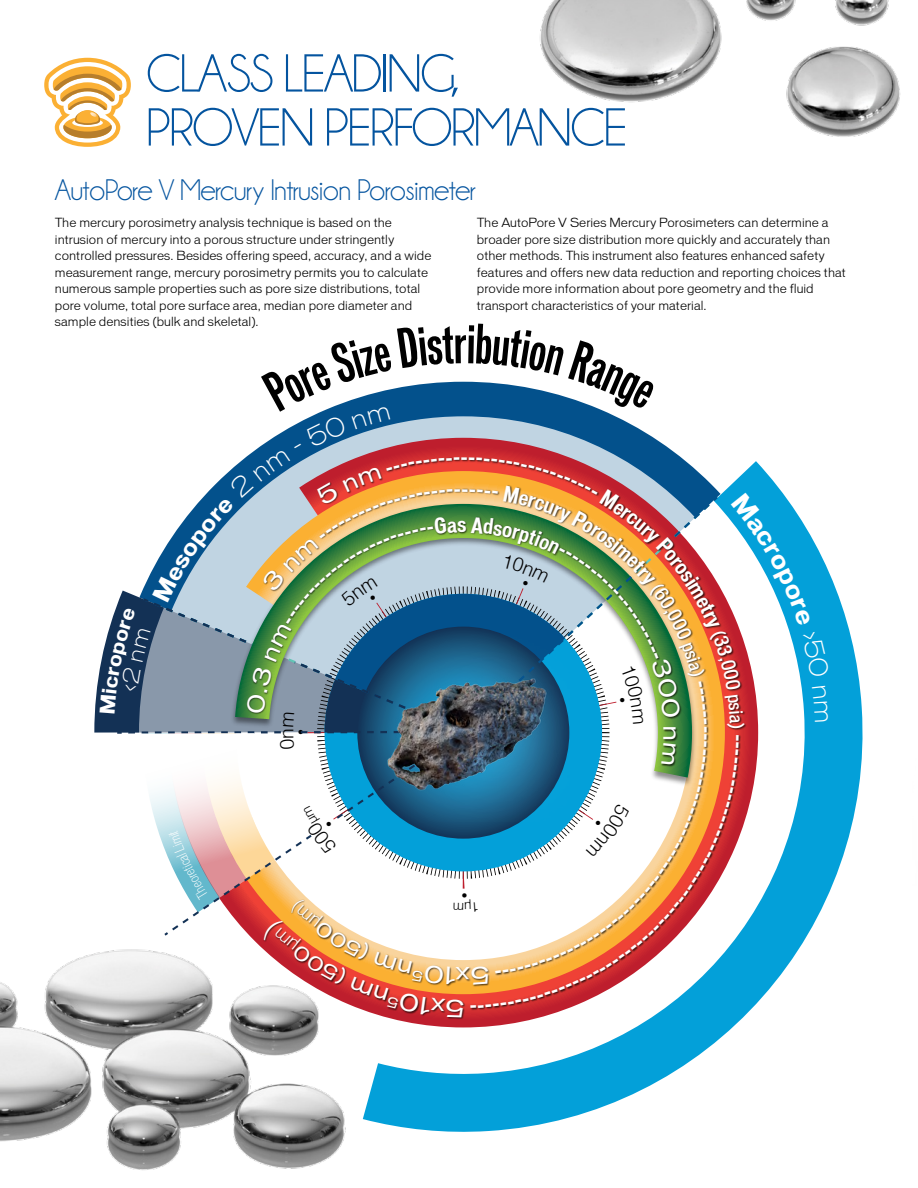
<style>
.page{position:relative;width:918px;height:1188px;background:#fff}
.page>*{position:absolute;margin:0;border:0;box-sizing:border-box;transform-origin:0 0}
.t1{font:54px/54px "Champagne&Limousines";letter-spacing:-.04em;color:#04549f}
.t2{font:30px "Champagne&Limousines";letter-spacing:-.025em;color:#04549f}
.t3{font:expanded 22.8px "Vonnes";color:#fff}
.t4{font:700 condensed 20.7px "Vonnes";color:#fff}
.t5{font:300 19.35px "Helvetica";color:#000}
.t6{font:100 12px/16.5px "Vonnes";letter-spacing:.005em;color:#000}
.t7{font:300 11.85px "Helvetica";color:#000}
</style>
<div class="page">
<img style="left:0;top:963px;width:346px;height:207px">
<img style="left:68px;top:572px;width:795px;height:560px">
<svg style="left:44px;top:58px;width:87px;height:89px"></svg>
<img style="left:540px;top:0;width:361px;height:137px">
<svg style="left:94px;top:381px;width:735px;height:636px"></svg>
<h1 class="t1" style="left:146px;top:47px;width:484px">CLASS LEADING,<br>PROVEN PERFORMANCE</h1>
<h2 class="t2" style="left:55px;top:174px;width:422px">AutoPore V Mercury Intrusion Porosimeter</h2>
<p class="t6" style="left:477px;top:214px;width:371px">The AutoPore V Series Mercury Porosimeters can determine a broader pore size distribution more quickly and accurately than other methods. This instrument also features enhanced safety features and offers new data reduction and reporting choices that provide more information about pore geometry and the fluid transport characteristics of your material.</p>
<p class="t6" style="left:55px;top:214px;width:378px">The mercury porosimetry analysis technique is based on the intrusion of mercury into a porous structure under stringently controlled pressures. Besides offering speed, accuracy, and a wide measurement range, mercury porosimetry permits you to calculate numerous sample properties such as pore size distributions, total pore volume, total pore surface area, median pore diameter and sample densities (bulk and skeletal).</p>
<h3 class="t4" style="left:460px;top:446px;width:9px">-</h3>
<h3 class="t4" style="left:461px;top:478px;width:9px">-</h3>
<h3 class="t5" style="left:270px;top:739px;width:12px;rotate:-90deg">n</h3>
<p class="t7" style="left:291px;top:735px;width:7px;rotate:-90deg">•</p>
<h3 class="t4" style="left:457px;top:513px;width:11px">s</h3>
<h3 class="t3" style="left:470px;top:990px;width:16px;rotate:-180deg">x</h3>
<h3 class="t3" style="left:686px;top:725px;width:18px;rotate:90deg">n</h3>
</div>
